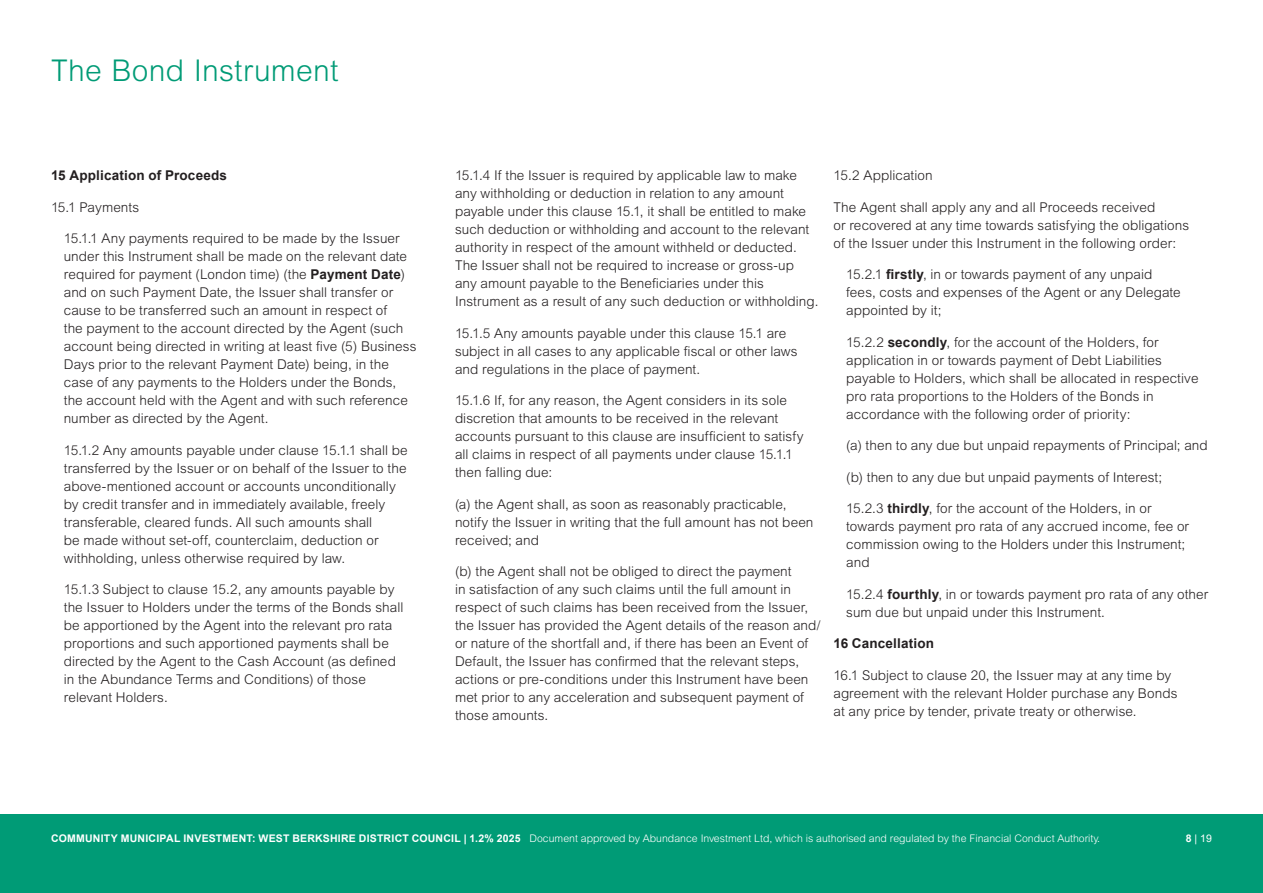
<style>
.page{position:relative;width:1263px;height:893px;background:#fff}
.page>*{position:absolute;margin:0;border:0;box-sizing:border-box;transform-origin:0 0}
.t1{font:300 30px "Arial MT Std";letter-spacing:.01em;color:#009b76}
.Basic{font:300 13.5px/18px "Arial MT Std";letter-spacing:.005em;color:#231f20}
.Basic-2{font:700 13.5px "Arial";letter-spacing:.015em;color:#231f20}
.t2{font:300 10.5px "Arial MT Std";color:#fff}
.t3{font:10.5px "Arial";color:#fff}
.s1{font-family:"Arial";font-weight:700}
.s2{font-weight:700}
</style>
<div class="page">
<div style="left:0;top:814px;width:1263px;height:79px;background:#009b76"></div>
<p class="t1" style="left:51px;top:53px;width:289px">The Bond Instrument</p>
<p class="Basic-2" style="left:51px;top:166px;width:178px">15 Application of Proceeds</p>
<p class="Basic" style="left:51px;top:198px;width:90px">15.1 Payments</p>
<p class="Basic" style="left:64px;top:229px;width:354px">15.1.1 Any payments required to be made by the Issuer under this Instrument shall be made on the relevant date required for payment (London time) (the <span class="s1">Payment Date</span>) and on such Payment Date, the Issuer shall transfer or cause to be transferred such an amount in respect of<br>the payment to the account directed by the Agent (such account being directed in writing at least five (5) Business Days prior to the relevant Payment Date) being, in the case of any payments to the Holders under the Bonds, the account held with the Agent and with such reference number as directed by the Agent.</p>
<p class="Basic" style="left:64px;top:441px;width:345px">15.1.2 Any amounts payable under clause 15.1.1 shall be transferred by the Issuer or on behalf of the Issuer to the above-mentioned account or accounts unconditionally by credit transfer and in immediately available, freely transferable, cleared funds. All such amounts shall<br>be made without set-off, counterclaim, deduction or withholding, unless otherwise required by law.</p>
<p class="Basic" style="left:64px;top:580px;width:341px">15.1.3 Subject to clause 15.2, any amounts payable by the Issuer to Holders under the terms of the Bonds shall be apportioned by the Agent into the relevant pro rata proportions and such apportioned payments shall be directed by the Agent to the Cash Account (as defined in the Abundance Terms and Conditions) of those relevant Holders.</p>
<p class="Basic" style="left:455px;top:166px;width:365px">15.1.4 If the Issuer is required by applicable law to make any withholding or deduction in relation to any amount payable under this clause 15.1, it shall be entitled to make such deduction or withholding and account to the relevant authority in respect of the amount withheld or deducted.<br>The Issuer shall not be required to increase or gross-up any amount payable to the Beneficiaries under this Instrument as a result of any such deduction or withholding.</p>
<p class="Basic" style="left:455px;top:324px;width:344px">15.1.5 Any amounts payable under this clause 15.1 are subject in all cases to any applicable fiscal or other laws and regulations in the place of payment.</p>
<p class="Basic" style="left:455px;top:391px;width:350px">15.1.6 If, for any reason, the Agent considers in its sole discretion that amounts to be received in the relevant accounts pursuant to this clause are insufficient to satisfy all claims in respect of all payments under clause 15.1.1 then falling due:</p>
<p class="Basic" style="left:455px;top:495px;width:360px">(a) the Agent shall, as soon as reasonably practicable, notify the Issuer in writing that the full amount has not been received; and</p>
<p class="Basic" style="left:455px;top:562px;width:367px">(b) the Agent shall not be obliged to direct the payment<br>in satisfaction of any such claims until the full amount in respect of such claims has been received from the Issuer, the Issuer has provided the Agent details of the reason and/ or nature of the shortfall and, if there has been an Event of Default, the Issuer has confirmed that the relevant steps, actions or pre-conditions under this Instrument have been met prior to any acceleration and subsequent payment of those amounts.</p>
<p class="Basic" style="left:833px;top:166px;width:101px">15.2 Application</p>
<p class="Basic" style="left:833px;top:198px;width:357px">The Agent shall apply any and all Proceeds received<br>or recovered at any time towards satisfying the obligations of the Issuer under this Instrument in the following order:</p>
<p class="Basic" style="left:846px;top:265px;width:336px">15.2.1 <span class="s1">firstly</span>, in or towards payment of any unpaid fees, costs and expenses of the Agent or any Delegate appointed by it;</p>
<p class="Basic" style="left:846px;top:333px;width:354px">15.2.2 <span class="s1">secondly</span>, for the account of the Holders, for application in or towards payment of Debt Liabilities payable to Holders, which shall be allocated in respective pro rata proportions to the Holders of the Bonds in accordance with the following order of priority:</p>
<p class="Basic" style="left:846px;top:436px;width:363px">(a) then to any due but unpaid repayments of Principal; and</p>
<p class="Basic" style="left:846px;top:468px;width:317px">(b) then to any due but unpaid payments of Interest;</p>
<p class="Basic" style="left:846px;top:499px;width:344px">15.2.3 <span class="s1">thirdly</span>, for the account of the Holders, in or towards payment pro rata of any accrued income, fee or commission owing to the Holders under this Instrument; and</p>
<p class="Basic" style="left:846px;top:585px;width:363px">15.2.4 <span class="s1">fourthly</span>, in or towards payment pro rata of any other sum due but unpaid under this Instrument.</p>
<p class="Basic-2" style="left:833px;top:634px;width:102px">16 Cancellation</p>
<p class="Basic" style="left:833px;top:666px;width:345px">16.1 Subject to clause 20, the Issuer may at any time by agreement with the relevant Holder purchase any Bonds at any price by tender, private treaty or otherwise.</p>
<p class="t2" style="left:51px;top:832px;width:1050px"><span class="s1">COMMUNITY MUNICIPAL INVESTMENT: WEST BERKSHIRE DISTRICT COUNCIL | 1.2% 2025</span> Document approved by Abundance Investment Ltd, which is authorised and regulated by the Financial Conduct Authority.</p>
<p class="t3" style="left:1186px;top:831px;width:28px"><span class="s2">8</span> | 19</p>
</div>
